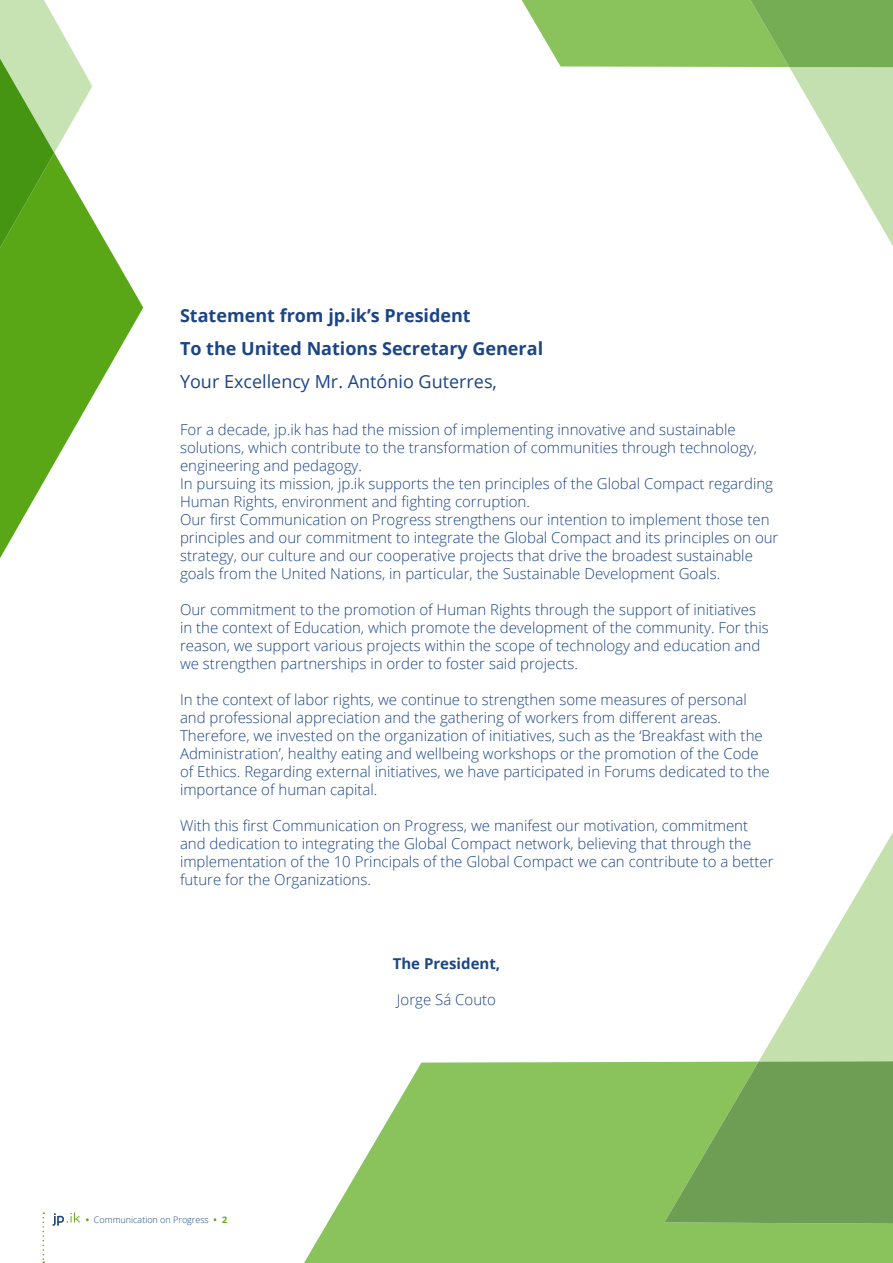
<style>
.page{position:relative;width:893px;height:1263px;background:#fff}
.page>*{position:absolute;margin:0;border:0;box-sizing:border-box;transform-origin:0 0}
.t1{font:700 18px "Open Sans";color:#1c4585}
.t2{font:18px "Open Sans";color:#1c4585}
.t3{font:300 15px/18px "Open Sans";color:#1c4585}
.t4{font:700 15px "Open Sans";color:#1c4585}
.t5{font:300 9px "Open Sans";color:#1c4585}
.s1{font-weight:700;color:#59a617}
</style>
<div class="page">
<svg style="left:43px;top:1212px;width:1px;height:51px"></svg>
<svg style="left:53px;top:1212px;width:27px;height:14px"></svg>
<svg style="left:304px;top:1062px;width:589px;height:201px;fill:#8ac25c"></svg>
<svg style="left:664px;top:832px;width:229px;height:392px"></svg>
<svg style="left:521px;top:0;width:372px;height:246px"></svg>
<svg style="left:0;top:218px;width:143px;height:340px;fill:#5ea81e"></svg>
<svg style="left:0;top:0;width:92px;height:304px"></svg>
<p class="t1" style="left:180px;top:303px;width:292px">Statement from jp.ik’s President</p>
<p class="t1" style="left:180px;top:336px;width:365px">To the United Nations Secretary General</p>
<p class="t2" style="left:180px;top:369px;width:318px">Your Excellency Mr. António Guterres,</p>
<p class="t3" style="left:180px;top:420px;width:578px">For a decade, jp.ik has had the mission of implementing innovative and sustainable solutions, which contribute to the transformation of communities through technology, engineering and pedagogy.</p>
<p class="t3" style="left:180px;top:474px;width:595px">In pursuing its mission, jp.ik supports the ten principles of the Global Compact regarding<br>Human Rights, environment and fighting corruption.</p>
<p class="t3" style="left:180px;top:510px;width:600px">Our first Communication on Progress strengthens our intention to implement those ten principles and our commitment to integrate the Global Compact and its principles on our strategy, our culture and our cooperative projects that drive the broadest sustainable goals from the United Nations, in particular, the Sustainable Development Goals.</p>
<p class="t3" style="left:180px;top:600px;width:590px">Our commitment to the promotion of Human Rights through the support of initiatives in the context of Education, which promote the development of the community. For this reason, we support various projects within the scope of technology and education and we strengthen partnerships in order to foster said projects.</p>
<p class="t3" style="left:180px;top:690px;width:591px">In the context of labor rights, we continue to strengthen some measures of personal and professional appreciation and the gathering of workers from different areas.<br>Therefore, we invested on the organization of initiatives, such as the ‘Breakfast with the Administration’, healthy eating and wellbeing workshops or the promotion of the Code of Ethics. Regarding external initiatives, we have participated in Forums dedicated to the importance of human capital.</p>
<p class="t3" style="left:180px;top:816px;width:595px">With this first Communication on Progress, we manifest our motivation, commitment and dedication to integrating the Global Compact network, believing that through the implementation of the 10 Principals of the Global Compact we can contribute to a better future for the Organizations.</p>
<p class="t5" style="left:86px;top:1213px;width:143px"><span class="s1">•</span> Communication on Progress <span class="s1">• 2</span></p>
<p class="t4" style="left:393px;top:952px;width:109px">The President,</p>
<p class="t3" style="left:397px;top:990px;width:101px">Jorge Sá Couto</p>
</div>
